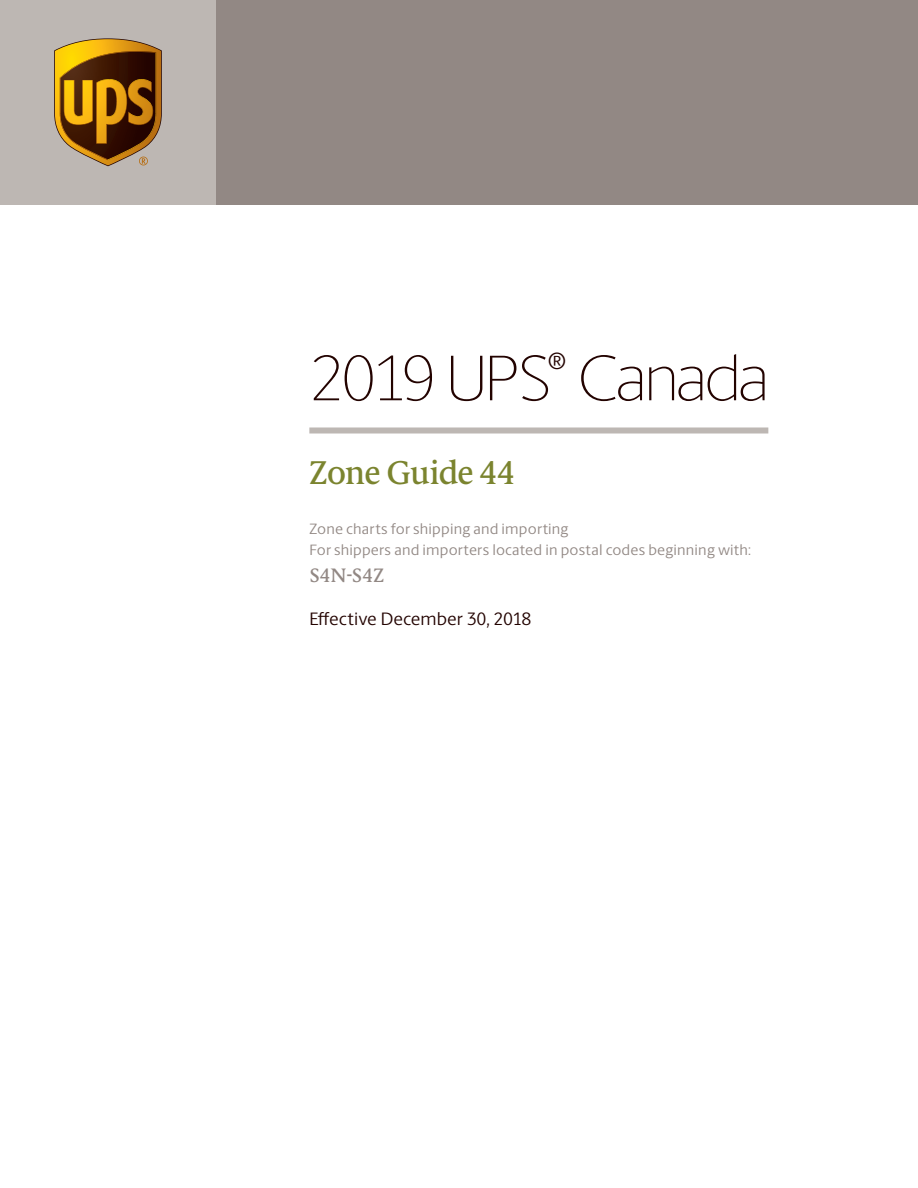
<style>
.page{position:relative;width:918px;height:1188px;background:#fff}
.page>*{position:absolute;margin:0;border:0;box-sizing:border-box;transform-origin:0 0}
.t1{font:200 64.5px "UPS Berlingske Sans";letter-spacing:-.04em;color:#230300}
.t2{font:500 33px "UPS Berlingske Serif Tx";letter-spacing:-.02em;color:#7b842f}
.t3{font:23.7px "UPS Berlingske Sans";color:#230300}
.t4{font:500 19.5px "UPS Berlingske Serif Tx";letter-spacing:.015em;color:#928884}
.t5{font:18px "UPS Berlingske Sans";color:#230300}
.t6{font:15px/21px "UPS Berlingske Sans";letter-spacing:.01em;color:#928884}
</style>
<div class="page">
<div style="left:309px;top:428px;width:459px;height:6px;background:#bdb7b3"></div>
<div style="left:0;top:0;width:918px;height:205px;background:#928884"></div>
<div style="left:0;top:0;width:216px;height:205px;background:#bdb7b3"></div>
<svg style="left:54px;top:38px;width:108px;height:128px;background:#936722"></svg>
<h3 class="t3" style="left:548px;top:344px;width:20px">®</h3>
<h1 class="t1" style="left:309px;top:340px;width:462px">2019 UPS Canada</h1>
<h2 class="t2" style="left:309px;top:449px;width:207px">Zone Guide 44</h2>
<p class="t6" style="left:309px;top:518px;width:443px">Zone charts for shipping and importing<br>For shippers and importers located in postal codes beginning with:</p>
<h3 class="t4" style="left:310px;top:562px;width:76px">S4N-S4Z</h3>
<p class="t5" style="left:309px;top:607px;width:224px">Effective December 30, 2018</p>
</div>
